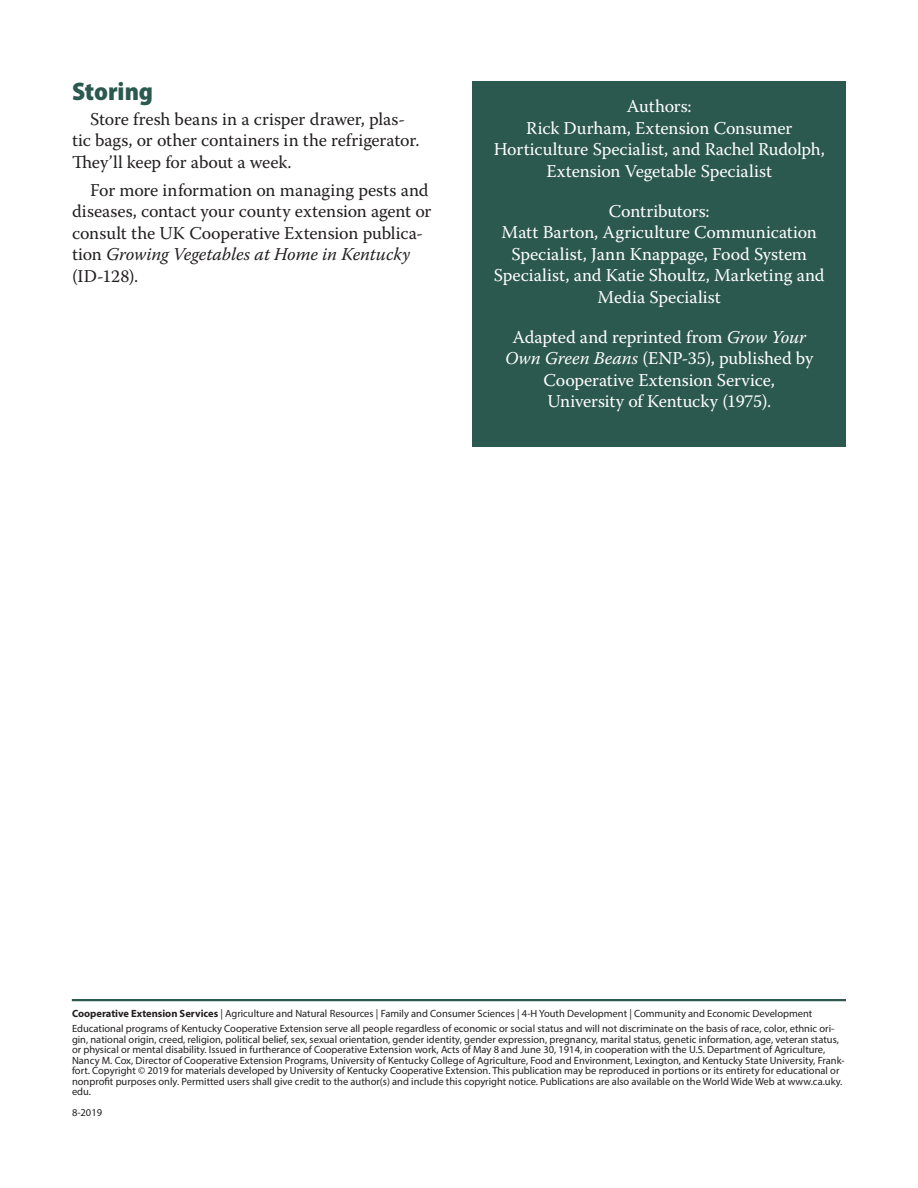
<style>
.page{position:relative;width:918px;height:1188px;background:#fff}
.page>*{position:absolute;margin:0;border:0;box-sizing:border-box;transform-origin:0 0}
._1{font:900 semi-condensed 25.5px "Myriad Pro";letter-spacing:-.005em;color:#2c594f}
.authors{font:18px/21.6px "Warnock Pro";letter-spacing:-.005em;color:#fff;text-align:center}
.body{font:18px/21.6px "Warnock Pro";letter-spacing:-.005em;color:#231f20}
.EEO{font:10.5px/10.5px "Myriad Pro";color:#231f20}
.s1{font-style:italic}
.s2{font-weight:700}
</style>
<div class="page">
<div style="left:472px;top:81px;width:374px;height:365px;background:#2c594f"></div>
<hr style="left:72px;top:999px;width:774px;height:2px;background:#2c594f">
<p class="_1" style="left:72px;top:75px;width:83px">Storing</p>
<p class="body" style="left:72px;top:108px;width:349px;text-indent:18px">Store fresh beans in a crisper drawer, plas&shy;tic bags, or other containers in the refrigerator.<br>They’ll keep for about a week.</p>
<p class="body" style="left:72px;top:179px;width:361px;text-indent:18px">For more information on managing pests and diseases, contact your county extension agent or consult the UK Cooperative Extension publica&shy;tion <span class="s1">Growing Vegetables at Home in Kentucky </span>(ID-128).</p>
<p class="authors" style="left:494px;top:95px;width:333px">Authors:<br>Rick Durham, Extension Consumer<br>Horticulture Specialist, and Rachel Rudolph,<br>Extension Vegetable Specialist</p>
<p class="authors" style="left:494px;top:200px;width:332px">Contributors:<br>Matt Barton, Agriculture Communication<br>Specialist, Jann Knappage, Food System<br>Specialist, and Katie Shoultz, Marketing and<br>Media Specialist</p>
<p class="authors" style="left:505px;top:326px;width:310px">Adapted and reprinted from <span class="s1">Grow Your Own Green Beans</span> (ENP-35), published by Cooperative Extension Service, University of Kentucky (1975).</p>
<p class="EEO" style="left:72px;top:1008px;width:742px"><span class="s2">Cooperative Extension Services</span> | Agriculture and Natural Resources | Family and Consumer Sciences | 4-H Youth Development | Community and Economic Development</p>
<p class="EEO" style="left:72px;top:1023px;width:774px">Educational programs of Kentucky Cooperative Extension serve all people regardless of economic or social status and will not discriminate on the basis of race, color, ethnic ori&shy;gin, national origin, creed, religion, political belief, sex, sexual orientation, gender identity, gender expression, pregnancy, marital status, genetic information, age, veteran status, or physical or mental disability. Issued in furtherance of Cooperative Extension work, Acts of May 8 and June 30, 1914, in cooperation with the U.S. Department of Agriculture, Nancy M. Cox, Director of Cooperative Extension Programs, University of Kentucky College of Agriculture, Food and Environment, Lexington, and Kentucky State University, Frank&shy;fort. Copyright © 2019 for materials developed by University of Kentucky Cooperative Extension. This publication may be reproduced in portions or its entirety for educational or nonprofit purposes only. Permitted users shall give credit to the author(s) and include this copyright notice. Publications are also available on the World Wide Web at www.ca.uky. edu.</p>
<p class="EEO" style="left:72px;top:1107px;width:32px">8-2019</p>
</div>
